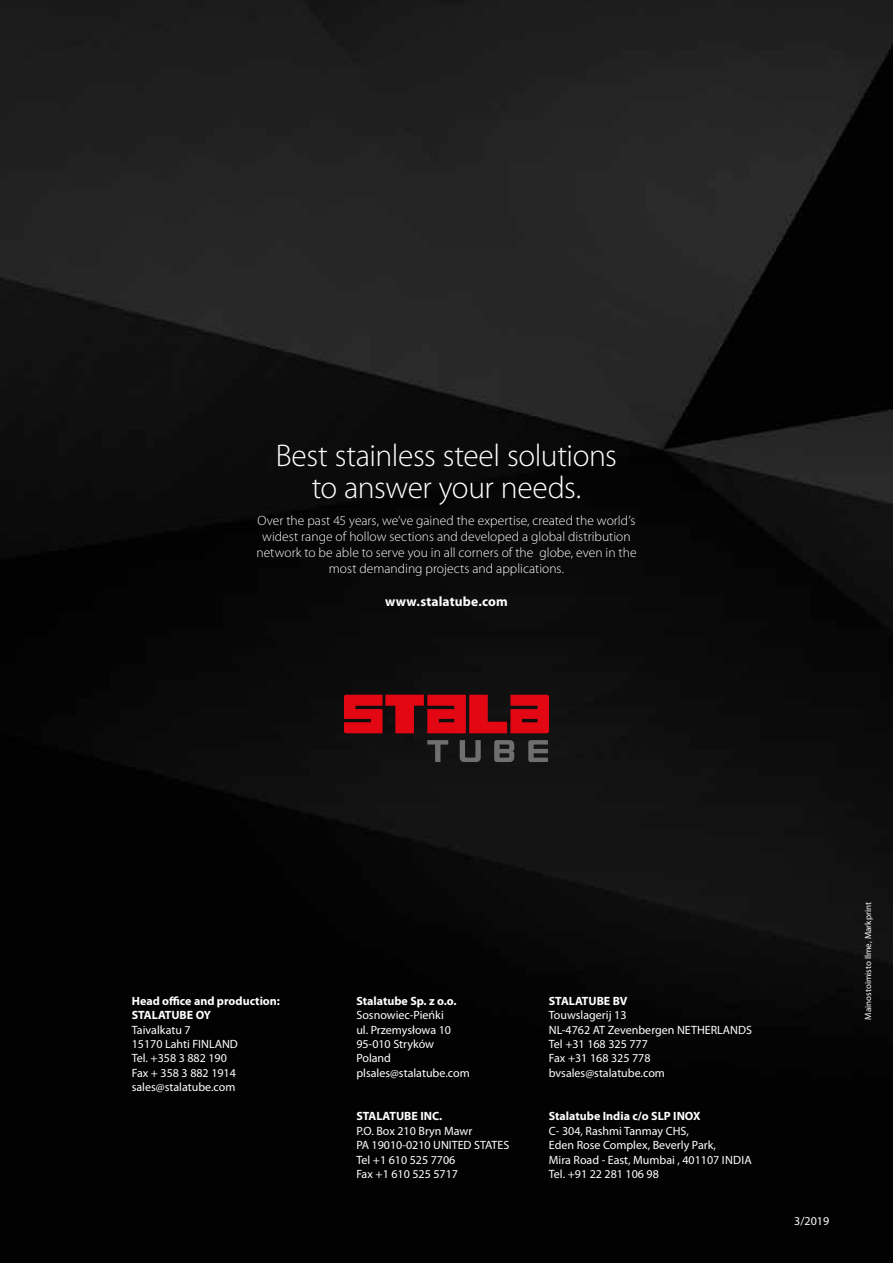
<style>
.page{position:relative;width:893px;height:1263px;background:#fff}
.page>*{position:absolute;margin:0;border:0;box-sizing:border-box;transform-origin:0 0}
.t1{font:300 31.5px/31.8px "Myriad Pro";letter-spacing:-.015em;color:#fff;text-align:center}
.t2{font:300 13.5px/16.2px "Myriad Pro";letter-spacing:.005em;color:#fff;text-align:center}
.t3{font:700 13.5px "Myriad Pro";letter-spacing:.01em;color:#fff}
.t4{font:12px/14.4px "Myriad Pro";color:#fff}
.t5{font:700 12px/14.4px "Myriad Pro";color:#fff}
.t6{font:9px "Myriad Pro";color:#fff}
</style>
<div class="page">
<img style="left:0;top:0;width:893px;height:1263px">
<svg style="left:344px;top:695px;width:205px;height:38px;background:#ac0812"></svg>
<svg style="left:427px;top:740px;width:21px;height:22px"></svg>
<svg style="left:460px;top:740px;width:21px;height:22px"></svg>
<svg style="left:494px;top:740px;width:20px;height:22px"></svg>
<svg style="left:528px;top:740px;width:20px;height:22px"></svg>
<h1 class="t1" style="left:276px;top:440px;width:343px">Best stainless steel solutions to answer your needs.</h1>
<p class="t2" style="left:256px;top:512px;width:382px">Over the past 45 years, we’ve gained the expertise, created the world’s widest range of hollow sections and developed a global distribution network to be able to serve you in all corners of the globe, even in the most demanding projects and applications.</p>
<p class="t3" style="left:385px;top:594px;width:124px">www.stalatube.com</p>
<p class="t5" style="left:132px;top:994px;width:150px">Head office and production:<br>STALATUBE OY</p>
<p class="t4" style="left:132px;top:1022px;width:108px">Taivalkatu 7<br>15170 Lahti FINLAND<br>Tel. +358 3 882 190<br>Fax + 358 3 882 1914 sales@stalatube.com</p>
<p class="t5" style="left:356px;top:994px;width:102px">Stalatube Sp. z o.o.</p>
<p class="t4" style="left:356px;top:1008px;width:115px">Sosnowiec-Pieńki<br>ul. Przemysłowa 10<br>95-010 Stryków<br>Poland plsales@stalatube.com</p>
<p class="t5" style="left:356px;top:1109px;width:87px">STALATUBE INC.</p>
<p class="t4" style="left:356px;top:1124px;width:155px">P.O. Box 210 Bryn Mawr<br>PA 19010-0210 UNITED STATES<br>Tel +1 610 525 7706<br>Fax +1 610 525 5717</p>
<p class="t5" style="left:549px;top:994px;width:80px">STALATUBE BV</p>
<p class="t4" style="left:549px;top:1008px;width:205px">Touwslagerij 13<br>NL-4762 AT Zevenbergen NETHERLANDS<br>Tel +31 168 325 777<br>Fax +31 168 325 778 bvsales@stalatube.com</p>
<p class="t5" style="left:549px;top:1109px;width:153px">Stalatube India c/o SLP INOX</p>
<p class="t4" style="left:549px;top:1124px;width:205px">C- 304, Rashmi Tanmay CHS,<br>Eden Rose Complex, Beverly Park,<br>Mira Road - East, Mumbai , 401107 INDIA<br>Tel. +91 22 281 106 98</p>
<p class="t6" style="left:863px;top:1019px;width:119px;rotate:-90deg">Mainostoimisto Ilme, Markprint</p>
<p class="t4" style="left:794px;top:1214px;width:36px">3/2019</p>
</div>
